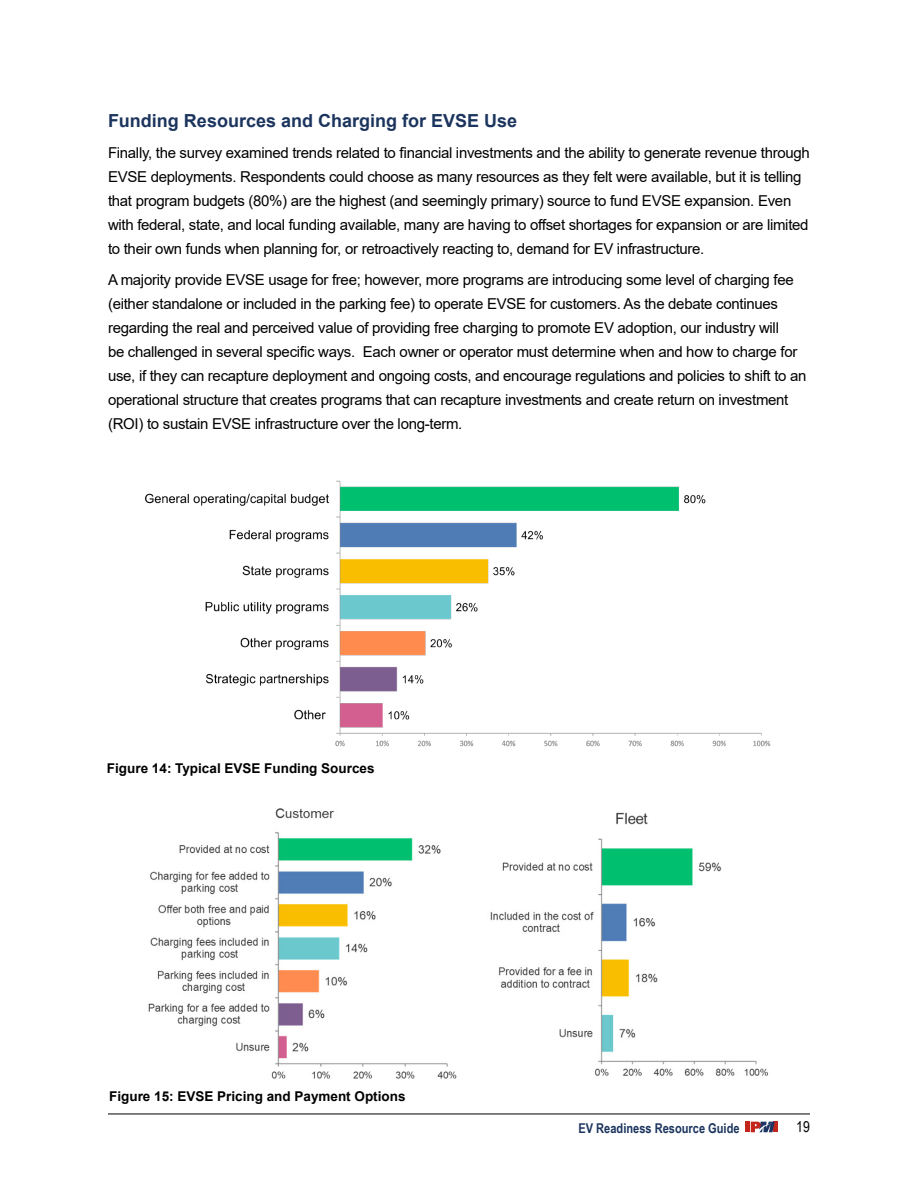
<style>
.page{position:relative;width:918px;height:1188px;background:#fff}
.page>*{position:absolute;margin:0;border:0;box-sizing:border-box;transform-origin:0 0}
.t1{font:700 18px "Arial";color:#1c355e}
.t2{font:15px/24px "Arial";letter-spacing:-.02em;color:#000}
.t3{font:15px "Arial Narrow";color:#000}
.t4{font:700 13.5px "Arial";color:#000}
.t5{font:700 13.5px "Arial Narrow";color:#1c355e}
</style>
<div class="page">
<hr style="left:108px;top:1114px;width:702px;height:1px;background:#000">
<hr style="left:774px;top:1122px;width:4px;height:10px;background:#c3271b">
<hr style="left:746px;top:1122px;width:4px;height:10px;background:#c3271b">
<svg style="left:751px;top:1122px;width:24px;height:10px"></svg>
<img style="left:145px;top:480px;width:626px;height:267px">
<img style="left:148px;top:808px;width:620px;height:271px">
<p class="t1" style="left:108px;top:108px;width:411px">Funding Resources and Charging for EVSE Use</p>
<p class="t2" style="left:108px;top:141px;width:703px">Finally, the survey examined trends related to financial investments and the ability to generate revenue through EVSE deployments. Respondents could choose as many resources as they felt were available, but it is telling that program budgets (80%) are the highest (and seemingly primary) source to fund EVSE expansion. Even with federal, state, and local funding available, many are having to offset shortages for expansion or are limited to their own funds when planning for, or retroactively reacting to, demand for EV infrastructure.</p>
<p class="t2" style="left:108px;top:267px;width:700px">A majority provide EVSE usage for free; however, more programs are introducing some level of charging fee (either standalone or included in the parking fee) to operate EVSE for customers. As the debate continues regarding the real and perceived value of providing free charging to promote EV adoption, our industry will<br>be challenged in several specific ways. Each owner or operator must determine when and how to charge for use, if they can recapture deployment and ongoing costs, and encourage regulations and policies to shift to an operational structure that creates programs that can recapture investments and create return on investment (ROI) to sustain EVSE infrastructure over the long-term.</p>
<p class="t4" style="left:107px;top:759px;width:269px">Figure 14: Typical EVSE Funding Sources</p>
<p class="t4" style="left:109px;top:1086px;width:298px">Figure 15: EVSE Pricing and Payment Options</p>
<p class="t5" style="left:578px;top:1118px;width:163px">EV Readiness Resource Guide</p>
<p class="t3" style="left:796px;top:1115px;width:15px">19</p>
</div>
